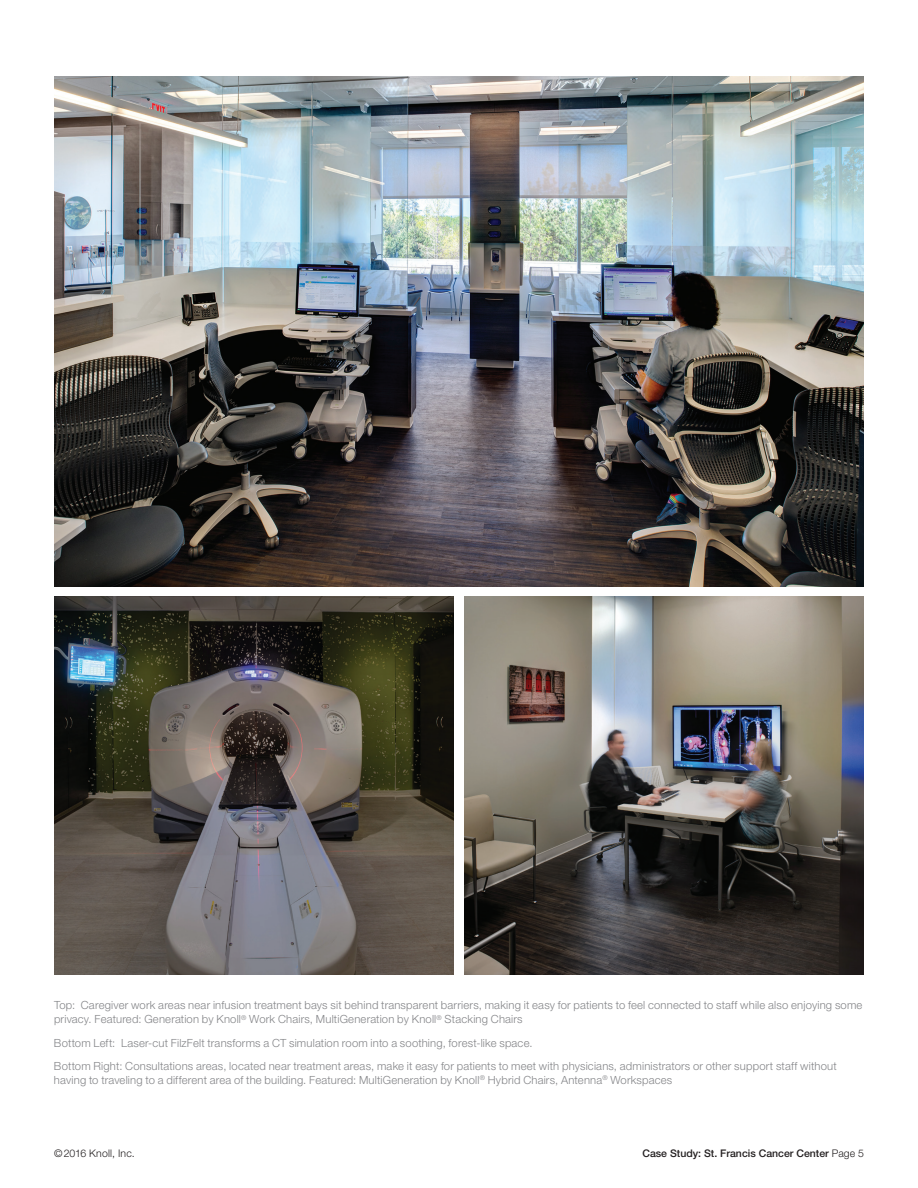
<style>
.page{position:relative;width:918px;height:1188px;background:#fff}
.page>*{position:absolute;margin:0;border:0;box-sizing:border-box;transform-origin:0 0}
.t1{font:300 11.25px/14.2px "Helvetica Neue LT Std";letter-spacing:.015em;color:#848588}
.t2{font:500 10.5px "Helvetica Neue LT Std";color:#231f20}
.t3{font:300 10.5px "Helvetica Neue LT Std";letter-spacing:.015em;color:#231f20}
.s1{font-weight:300}
</style>
<div class="page">
<img style="left:54px;top:596px;width:400px;height:379px">
<img style="left:464px;top:596px;width:400px;height:379px">
<img style="left:54px;top:77px;width:810px;height:509px">
<p class="t1" style="left:54px;top:998px;width:810px">Top: Caregiver work areas near infusion treatment bays sit behind transparent barriers, making it easy for patients to feel connected to staff while also enjoying some privacy. Featured: Generation by Knoll<sup>®</sup> Work Chairs, MultiGeneration by Knoll<sup>®</sup> Stacking Chairs</p>
<p class="t1" style="left:54px;top:1031px;width:784px;line-height:23.2px">Bottom Left: Laser-cut FilzFelt transforms a CT simulation room into a soothing, forest-like space.<br>Bottom Right: Consultations areas, located near treatment areas, make it easy for patients to meet with physicians, administrators or other support staff without</p>
<p class="t1" style="left:54px;top:1073px;width:620px">having to traveling to a different area of the building. Featured: MultiGeneration by Knoll<sup>®</sup> Hybrid Chairs, Antenna<sup>®</sup> Workspaces</p>
<p class="t3" style="left:54px;top:1146px;width:82px">©2016 Knoll, Inc.</p>
<p class="t2" style="left:642px;top:1147px;width:223px">Case Study: St. Francis Cancer Center <span class="s1">Page 5</span></p>
</div>
